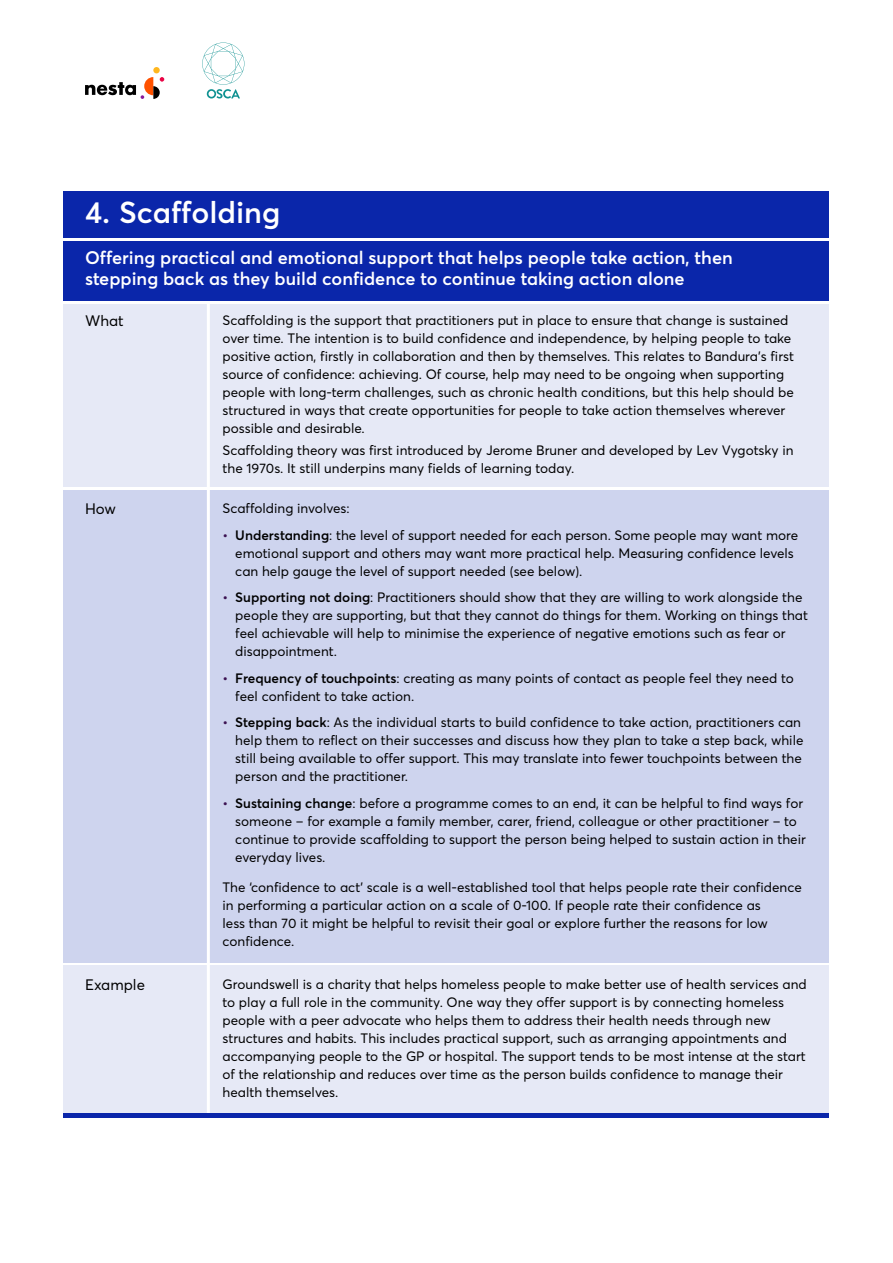
<style>
.page{position:relative;width:893px;height:1263px;background:#fff}
.page>*{position:absolute;margin:0;border:0;box-sizing:border-box;transform-origin:0 0}
.t1{font:600 30px "Averta";color:#fff}
.t2{font:600 18px/21px "Averta";color:#fff}
.t3{font:15px "Averta";color:#000}
.t4{font:13.5px/18px "Averta";color:#000}
.s1{font-weight:600;color:#3c1252}
.s2{font-weight:600}
</style>
<div class="page">
<div style="left:153px;top:67px;width:7px;height:6px;background:#ffb71e;border-radius:50%"></div>
<svg style="left:85px;top:77px;width:79px;height:22px"></svg>
<svg style="left:202px;top:43px;width:42px;height:55px"></svg>
<div style="left:64px;top:241px;width:765px;height:60px;background:#0a26aa"></div>
<div style="left:64px;top:304px;width:765px;height:183px;background:#e6e9f6"></div>
<div style="left:64px;top:965px;width:765px;height:151px;background:#e6e9f6"></div>
<div style="left:64px;top:490px;width:765px;height:472px;background:#ced4ee"></div>
<hr style="left:207px;top:302px;width:3px;height:842px;background:#fff">
<div style="left:64px;top:1113px;width:765px;height:5px;background:#0a26aa"></div>
<div style="left:64px;top:191px;width:765px;height:47px;background:#0a26aa"></div>
<h1 class="t1" style="left:85px;top:194px;width:197px">4. Scaffolding</h1>
<h2 class="t2" style="left:85px;top:247px;width:649px">Offering practical and emotional support that helps people take action, then stepping back as they build confidence to continue taking action alone</h2>
<p class="t4" style="left:223px;top:311px;width:573px">Scaffolding is the support that practitioners put in place to ensure that change is sustained over time. The intention is to build confidence and independence, by helping people to take positive action, firstly in collaboration and then by themselves. This relates to Bandura’s first source of confidence: achieving. Of course, help may need to be ongoing when supporting people with long-term challenges, such as chronic health conditions, but this help should be structured in ways that create opportunities for people to take action themselves wherever possible and desirable.</p>
<p class="t4" style="left:223px;top:441px;width:573px">Scaffolding theory was first introduced by Jerome Bruner and developed by Lev Vygotsky in the 1970s. It still underpins many fields of learning today.</p>
<p class="t4" style="left:223px;top:499px;width:129px">Scaffolding involves:</p>
<p class="t4" style="left:235px;top:526px;width:564px;text-indent:-13px"><span class="s1">•</span> <span class="s2">Understanding</span>: the level of support needed for each person. Some people may want more emotional support and others may want more practical help. Measuring confidence levels can help gauge the level of support needed (see below).</p>
<p class="t4" style="left:235px;top:588px;width:574px;text-indent:-13px"><span class="s1">•</span> <span class="s2">Supporting not doing</span>: Practitioners should show that they are willing to work alongside the people they are supporting, but that they cannot do things for them. Working on things that feel achievable will help to minimise the experience of negative emotions such as fear or disappointment.</p>
<p class="t4" style="left:235px;top:669px;width:560px;text-indent:-13px"><span class="s1">•</span> <span class="s2">Frequency of touchpoints</span>: creating as many points of contact as people feel they need to feel confident to take action.</p>
<p class="t4" style="left:235px;top:713px;width:570px;text-indent:-13px"><span class="s1">•</span> <span class="s2">Stepping back</span>: As the individual starts to build confidence to take action, practitioners can help them to reflect on their successes and discuss how they plan to take a step back, while still being available to offer support. This may translate into fewer touchpoints between the person and the practitioner.</p>
<p class="t4" style="left:235px;top:794px;width:572px;text-indent:-13px"><span class="s1">•</span> <span class="s2">Sustaining change</span>: before a programme comes to an end, it can be helpful to find ways for someone – for example a family member, carer, friend, colleague or other practitioner – to continue to provide scaffolding to support the person being helped to sustain action in their everyday lives.</p>
<p class="t4" style="left:223px;top:878px;width:581px">The ‘confidence to act’ scale is a well-established tool that helps people rate their confidence in performing a particular action on a scale of 0-100. If people rate their confidence as<br>less than 70 it might be helpful to revisit their goal or explore further the reasons for low confidence.</p>
<p class="t4" style="left:223px;top:975px;width:586px">Groundswell is a charity that helps homeless people to make better use of health services and to play a full role in the community. One way they offer support is by connecting homeless people with a peer advocate who helps them to address their health needs through new structures and habits. This includes practical support, such as arranging appointments and accompanying people to the GP or hospital. The support tends to be most intense at the start of the relationship and reduces over time as the person builds confidence to manage their health themselves.</p>
<p class="t3" style="left:85px;top:311px;width:40px">What</p>
<p class="t3" style="left:85px;top:500px;width:32px">How</p>
<p class="t3" style="left:85px;top:975px;width:61px">Example</p>
</div>
